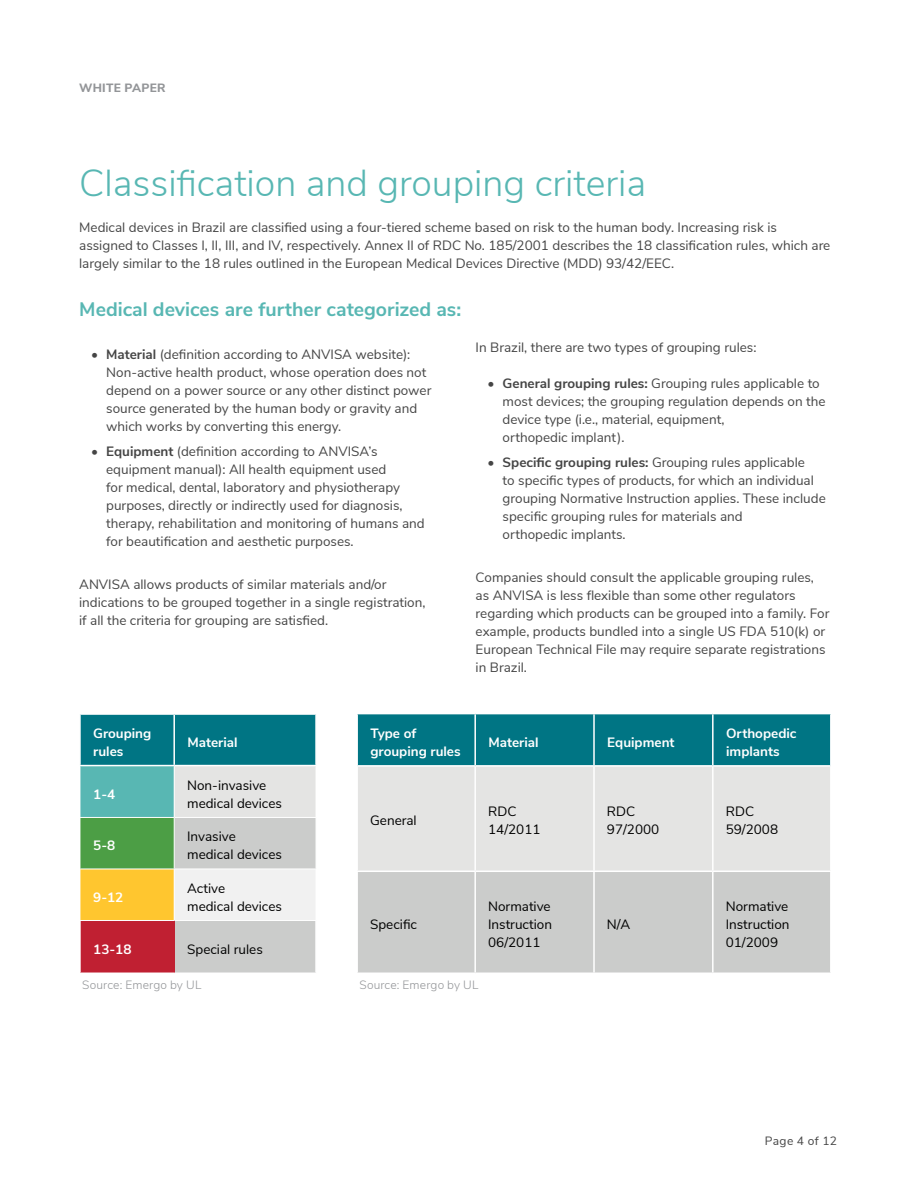
<style>
.page{position:relative;width:918px;height:1188px;background:#fff}
.page>*{position:absolute;margin:0;border:0;box-sizing:border-box;transform-origin:0 0}
.t1{font:300 37.5px "Nunito Sans";color:#58b7b3}
.t2{font:700 19.5px "Nunito Sans";color:#58b7b3}
.t3{font:13.5px/18px "Nunito Sans";color:#454545}
.t4{font:13.5px/18px "Nunito Sans";color:#000}
.t5{font:700 13.5px/18px "Nunito Sans";color:#fff}
.t6{font:300 12px "Nunito Sans";letter-spacing:.01em;color:#939598}
.t7{font:800 12px "Nunito Sans";letter-spacing:.025em;color:#939598}
.t8{font:12px "Nunito Sans";letter-spacing:.035em;color:#444}
.s1{font-weight:700}
</style>
<div class="page">
<div style="left:81px;top:715px;width:234px;height:50px;background:#007584"></div>
<div style="left:80px;top:766px;width:94px;height:51px;background:#58b7b3"></div>
<div style="left:174px;top:766px;width:142px;height:51px;background:#e4e4e3"></div>
<div style="left:80px;top:817px;width:94px;height:52px;background:#4c9e45"></div>
<div style="left:174px;top:818px;width:142px;height:155px;background:#cbcccb"></div>
<div style="left:80px;top:869px;width:94px;height:51px;background:#ffc62f"></div>
<div style="left:174px;top:869px;width:142px;height:51px;background:#f1f1f1"></div>
<div style="left:80px;top:920px;width:94px;height:53px;background:#c02032"></div>
<hr style="left:79px;top:921px;width:2px;height:52px;background:#fff">
<hr style="left:315px;top:921px;width:2px;height:52px;background:#fff">
<hr style="left:80px;top:766px;width:1px;height:51px;background:#fff">
<hr style="left:174px;top:766px;width:1px;height:51px;background:#fff">
<hr style="left:80px;top:817px;width:94px;height:1px;background:#fff">
<hr style="left:80px;top:818px;width:1px;height:51px;background:#fff">
<hr style="left:174px;top:818px;width:1px;height:51px;background:#fff">
<hr style="left:80px;top:869px;width:94px;height:1px;background:#fff">
<hr style="left:80px;top:869px;width:1px;height:51px;background:#fff">
<hr style="left:174px;top:869px;width:142px;height:1px;background:#fff">
<hr style="left:174px;top:869px;width:1px;height:51px;background:#fff">
<hr style="left:80px;top:920px;width:94px;height:1px;background:#fff">
<hr style="left:174px;top:920px;width:142px;height:1px;background:#fff">
<hr style="left:173px;top:715px;width:2px;height:50px;background:#fff">
<div style="left:358px;top:714px;width:472px;height:51px;background:#007584"></div>
<div style="left:358px;top:767px;width:472px;height:104px;background:#e4e4e3"></div>
<div style="left:358px;top:872px;width:472px;height:101px;background:#cbcccb"></div>
<hr style="left:474px;top:767px;width:2px;height:104px;background:#fff">
<hr style="left:593px;top:767px;width:2px;height:104px;background:#fff">
<hr style="left:712px;top:767px;width:2px;height:104px;background:#fff">
<hr style="left:474px;top:872px;width:2px;height:101px;background:#fff">
<hr style="left:593px;top:872px;width:2px;height:101px;background:#fff">
<hr style="left:712px;top:872px;width:2px;height:101px;background:#fff">
<hr style="left:474px;top:714px;width:2px;height:51px;background:#fff">
<hr style="left:593px;top:714px;width:2px;height:51px;background:#fff">
<hr style="left:712px;top:714px;width:2px;height:51px;background:#fff">
<p class="t7" style="left:79px;top:79px;width:88px">WHITE PAPER</p>
<h1 class="t1" style="left:79px;top:156px;width:569px">Classification and grouping criteria</h1>
<p class="t3" style="left:79px;top:218px;width:753px">Medical devices in Brazil are classified using a four-tiered scheme based on risk to the human body. Increasing risk is assigned to Classes I, II, III, and IV, respectively. Annex II of RDC No. 185/2001 describes the 18 classification rules, which are largely similar to the 18 rules outlined in the European Medical Devices Directive (MDD) 93/42/EEC.</p>
<h2 class="t2" style="left:79px;top:295px;width:384px">Medical devices are further categorized as:</h2>
<p class="t3" style="left:106px;top:345px;width:327px;text-indent:-15px">• <span class="s1">Material</span> (definition according to ANVISA website):<br>Non-active health product, whose operation does not depend on a power source or any other distinct power source generated by the human body or gravity and which works by converting this energy.</p>
<p class="t3" style="left:106px;top:441px;width:320px;text-indent:-15px">• <span class="s1">Equipment</span> (definition according to ANVISA’s equipment manual): All health equipment used<br>for medical, dental, laboratory and physiotherapy purposes, directly or indirectly used for diagnosis, therapy, rehabilitation and monitoring of humans and for beautification and aesthetic purposes.</p>
<p class="t3" style="left:79px;top:574px;width:348px">ANVISA allows products of similar materials and/or indications to be grouped together in a single registration, if all the criteria for grouping are satisfied.</p>
<p class="t3" style="left:476px;top:338px;width:282px">In Brazil, there are two types of grouping rules:</p>
<p class="t3" style="left:503px;top:374px;width:324px;text-indent:-15px">• <span class="s1">General grouping rules:</span> Grouping rules applicable to most devices; the grouping regulation depends on the device type (i.e., material, equipment,<br>orthopedic implant).</p>
<p class="t3" style="left:503px;top:452px;width:325px;text-indent:-15px">• <span class="s1">Specific grouping rules:</span> Grouping rules applicable<br>to specific types of products, for which an individual grouping Normative Instruction applies. These include specific grouping rules for materials and<br>orthopedic implants.</p>
<p class="t3" style="left:476px;top:567px;width:355px">Companies should consult the applicable grouping rules, as ANVISA is less flexible than some other regulators regarding which products can be grouped into a family. For example, products bundled into a single US FDA 510(k) or European Technical File may require separate registrations in Brazil.</p>
<p class="t5" style="left:370px;top:723px;width:92px">Type of grouping rules</p>
<p class="t5" style="left:489px;top:732px;width:52px">Material</p>
<p class="t5" style="left:607px;top:732px;width:69px">Equipment</p>
<p class="t5" style="left:726px;top:723px;width:72px">Orthopedic implants</p>
<p class="t5" style="left:93px;top:723px;width:60px">Grouping rules</p>
<p class="t5" style="left:188px;top:732px;width:52px">Material</p>
<p class="t5" style="left:93px;top:784px;width:24px">1-4</p>
<p class="t4" style="left:187px;top:775px;width:96px">Non-invasive medical devices</p>
<p class="t5" style="left:93px;top:836px;width:24px">5-8</p>
<p class="t4" style="left:187px;top:826px;width:96px">Invasive medical devices</p>
<p class="t5" style="left:93px;top:887px;width:32px">9-12</p>
<p class="t4" style="left:187px;top:878px;width:96px">Active<br>medical devices</p>
<p class="t5" style="left:93px;top:939px;width:40px">13-18</p>
<p class="t4" style="left:187px;top:939px;width:77px">Special rules</p>
<p class="t6" style="left:82px;top:976px;width:121px">Source: Emergo by UL</p>
<p class="t6" style="left:359px;top:976px;width:121px">Source: Emergo by UL</p>
<p class="t4" style="left:370px;top:811px;width:48px">General</p>
<p class="t4" style="left:488px;top:802px;width:54px">RDC<br>14/2011</p>
<p class="t4" style="left:607px;top:802px;width:54px">RDC<br>97/2000</p>
<p class="t4" style="left:726px;top:802px;width:54px">RDC<br>59/2008</p>
<p class="t4" style="left:488px;top:897px;width:65px;text-align:justify">Normative Instruction 06/2011</p>
<p class="t4" style="left:726px;top:897px;width:65px;text-align:justify">Normative Instruction 01/2009</p>
<p class="t4" style="left:607px;top:915px;width:25px">N/A</p>
<p class="t4" style="left:370px;top:915px;width:48px">Specific</p>
<p class="t8" style="left:765px;top:1133px;width:74px">Page 4 of 12</p>
</div>
